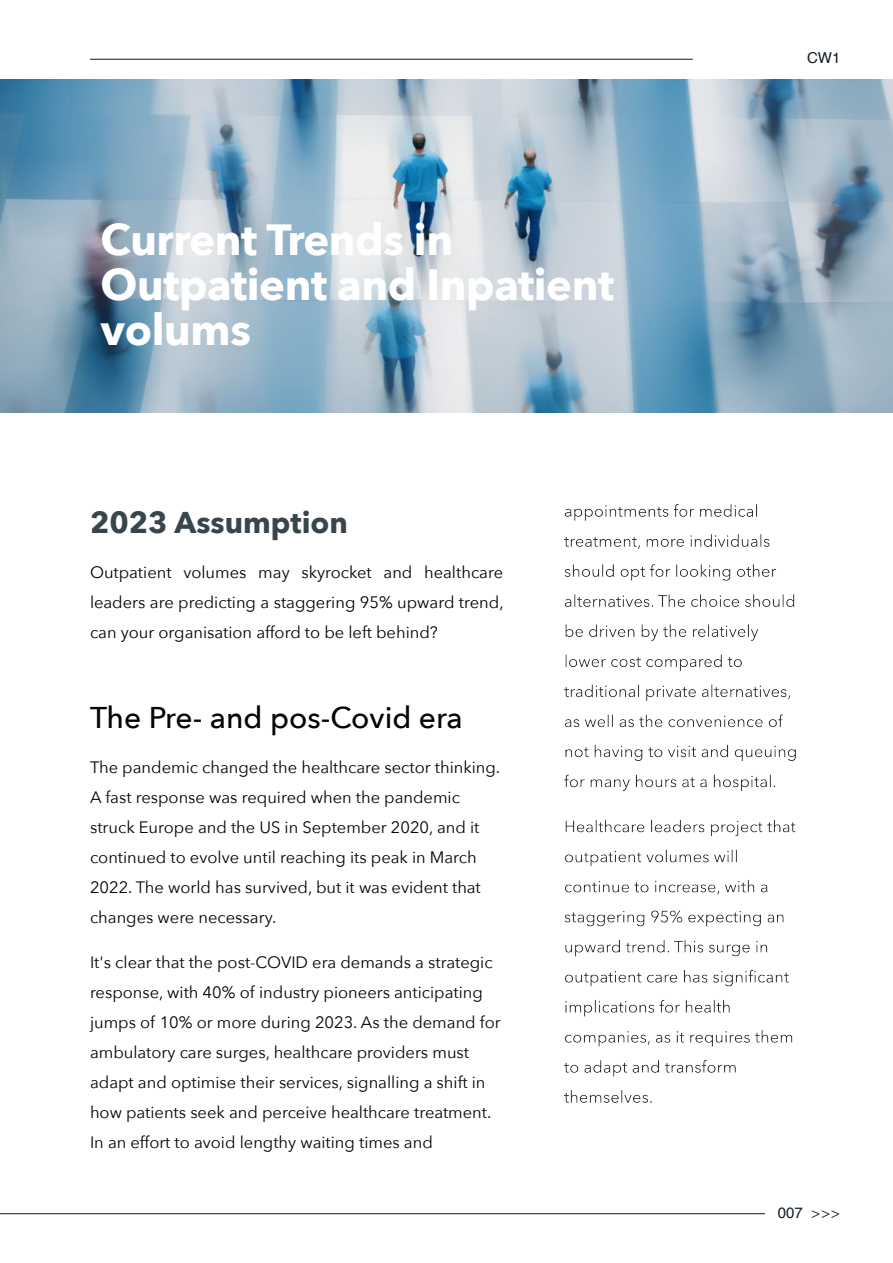
<style>
.page{position:relative;width:893px;height:1263px;background:#fff}
.page>*{position:absolute;margin:0;border:0;box-sizing:border-box;transform-origin:0 0}
.t1{font:700 43.5px/45px "Avenir Next";letter-spacing:-.01em;color:#fff}
.t2{font:500 30px "Avenir Next";color:#030308}
.t3{font:700 30px "Avenir Next";color:#38454d}
.t4{font:16.5px/30px "Avenir Next";color:#030308}
.t5{font:16.5px/30px "Avenir Next";color:#020103;text-align:justify}
.t6{font:15px "Helvetica";color:#101a21}
.s1{font-weight:300;color:#231f20}
</style>
<div class="page">
<hr style="left:0;top:1213px;width:765px;height:1px;background:#101a21">
<hr style="left:90px;top:59px;width:603px;height:1px;background:#101a21">
<img style="left:564px;top:505px;width:231px;height:598px">
<img style="left:0;top:80px;width:893px;height:333px">
<h1 class="t1" style="left:100px;top:219px;width:515px">Current Trends in<br>Outpatient and Inpatient volums</h1>
<h2 class="t3" style="left:90px;top:503px;width:259px">2023 Assumption</h2>
<p class="t5" style="left:90px;top:557px;width:415px">Outpatient volumes may skyrocket and healthcare leaders are predicting a staggering 95% upward trend, can your organisation afford to be left behind?</p>
<h2 class="t2" style="left:90px;top:698px;width:374px">The Pre- and pos-Covid era</h2>
<p class="t4" style="left:90px;top:752px;width:412px">The pandemic changed the healthcare sector thinking.<br>A fast response was required when the pandemic struck Europe and the US in September 2020, and it continued to evolve until reaching its peak in March 2022. The world has survived, but it was evident that changes were necessary.</p>
<p class="t4" style="left:90px;top:947px;width:412px">It's clear that the post-COVID era demands a strategic response, with 40% of industry pioneers anticipating jumps of 10% or more during 2023. As the demand for ambulatory care surges, healthcare providers must adapt and optimise their services, signalling a shift in how patients seek and perceive healthcare treatment.<br>In an effort to avoid lengthy waiting times and</p>
<p class="t6" style="left:807px;top:52px;width:35px">CW1</p>
<p class="t6" style="left:778px;top:1207px;width:64px">007 <span class="s1">&gt;&gt;&gt;</span></p>
</div>
